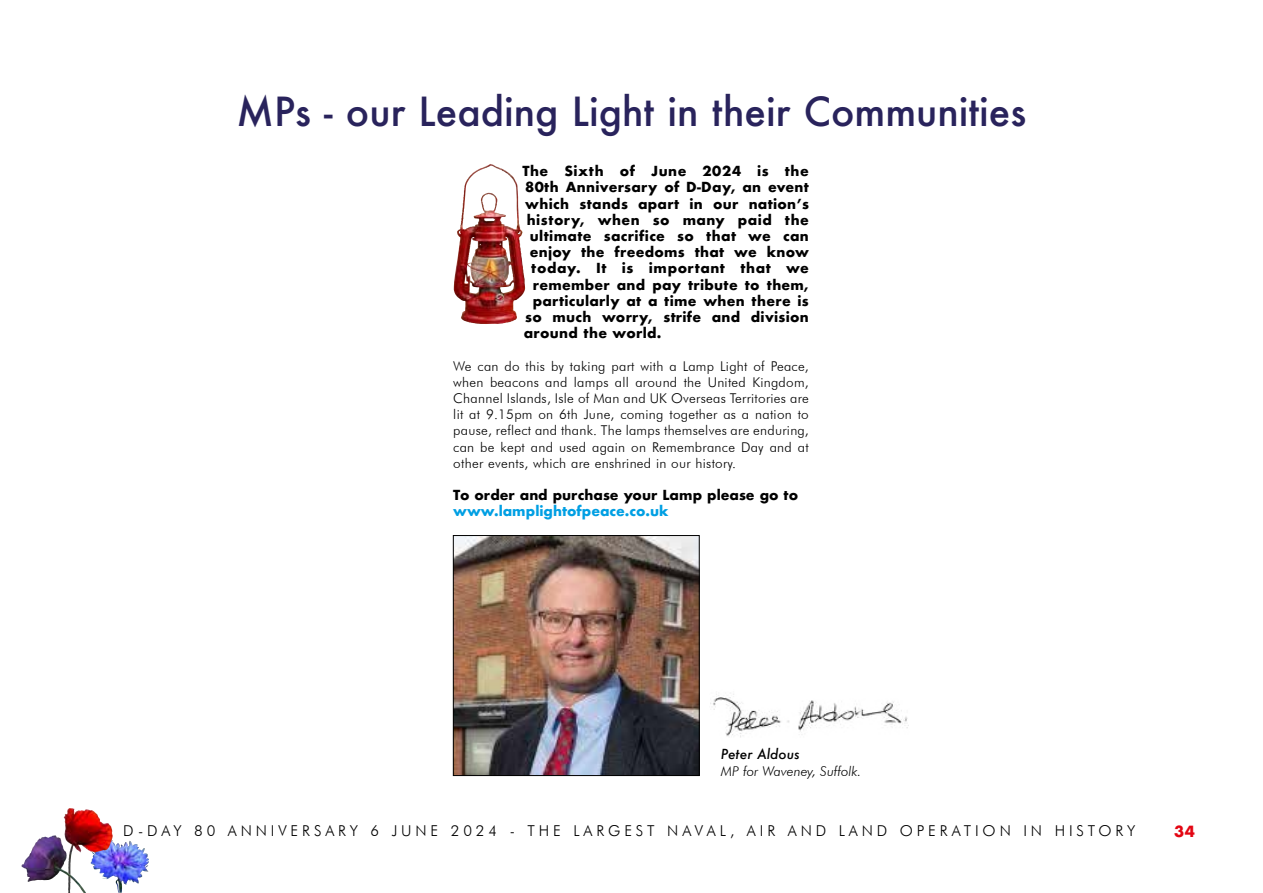
<style>
.page{position:relative;width:1263px;height:893px;background:#fff}
.page>*{position:absolute;margin:0;border:0;box-sizing:border-box;transform-origin:0 0}
.t1{font:500 39px "Futura";color:#29235c}
.t2{font:300 15px "Futura BT";letter-spacing:.26em;color:#000}
.t3{font:700 15px "Futura";color:#e30613}
.t4{font:300 13.5px/16.2px "Futura BT";letter-spacing:.02em;color:#000;text-align:justify}
.t5{font:700 13.5px "Futura";letter-spacing:.02em;color:#000}
.t6{font:700 13.5px "Futura";letter-spacing:.04em;color:#000}
.t7{font:700 13.5px "Futura";color:#000}
.t8{font:700 13.5px "Futura";color:#009fe3}
.t9{font:italic 300 13.5px "Futura BT";color:#000}
.t10{font:italic 500 13.5px "Futura";color:#000}
</style>
<div class="page">
<svg style="left:99px;top:840px;width:12px;height:5px"></svg>
<img style="left:64px;top:808px;width:8px;height:27px">
<img style="left:22px;top:835px;width:64px;height:58px">
<img style="left:455px;top:537px;width:242px;height:237px">
<div style="left:453px;top:535px;width:246px;height:241px;border:1px solid #000"></div>
<img style="left:454px;top:165px;width:35px;height:158px">
<img style="left:710px;top:694px;width:199px;height:44px">
<h1 class="t1" style="left:237px;top:84px;width:791px">MPs - our Leading Light in their Communities</h1>
<p class="t6" style="left:522px;top:161px;width:288px">The Sixth of June 2024 is the</p>
<p class="t5" style="left:525px;top:178px;width:285px">80th Anniversary of D-Day, an event</p>
<p class="t5" style="left:525px;top:194px;width:285px">which stands apart in our nation’s</p>
<p class="t5" style="left:527px;top:210px;width:284px">history, when so many paid the</p>
<p class="t5" style="left:530px;top:226px;width:281px">ultimate sacrifice so that we can</p>
<p class="t5" style="left:530px;top:242px;width:281px">enjoy the freedoms that we know</p>
<p class="t6" style="left:531px;top:259px;width:279px">today. It is important that we</p>
<p class="t5" style="left:533px;top:275px;width:277px">remember and pay tribute to them,</p>
<p class="t5" style="left:533px;top:291px;width:277px">particularly at a time when there is</p>
<p class="t5" style="left:525px;top:307px;width:285px">so much worry, strife and division</p>
<p class="t5" style="left:524px;top:323px;width:139px">around the world.</p>
<p class="t4" style="left:453px;top:358px;width:357px">We can do this by taking part with a Lamp Light of Peace, when beacons and lamps all around the United Kingdom, Channel Islands, Isle of Man and UK Overseas Territories are lit at 9.15pm on 6th June, coming together as a nation to pause, reflect and thank. The lamps themselves are enduring, can be kept and used again on Remembrance Day and at other events, which are enshrined in our history.</p>
<p class="t7" style="left:453px;top:485px;width:346px">To order and purchase your Lamp please go to</p>
<p class="t8" style="left:453px;top:502px;width:217px">www.lamplightofpeace.co.uk</p>
<p class="t10" style="left:721px;top:745px;width:80px">Peter Aldous</p>
<p class="t9" style="left:721px;top:763px;width:142px">MP for Waveney, Suffolk.</p>
<p class="t2" style="left:123px;top:821px;width:1013px">D-DAY 80 ANNIVERSARY 6 JUNE 2024 - THE LARGEST NAVAL, AIR AND LAND OPERATION IN HISTORY</p>
<p class="t3" style="left:1174px;top:820px;width:22px">34</p>
</div>
